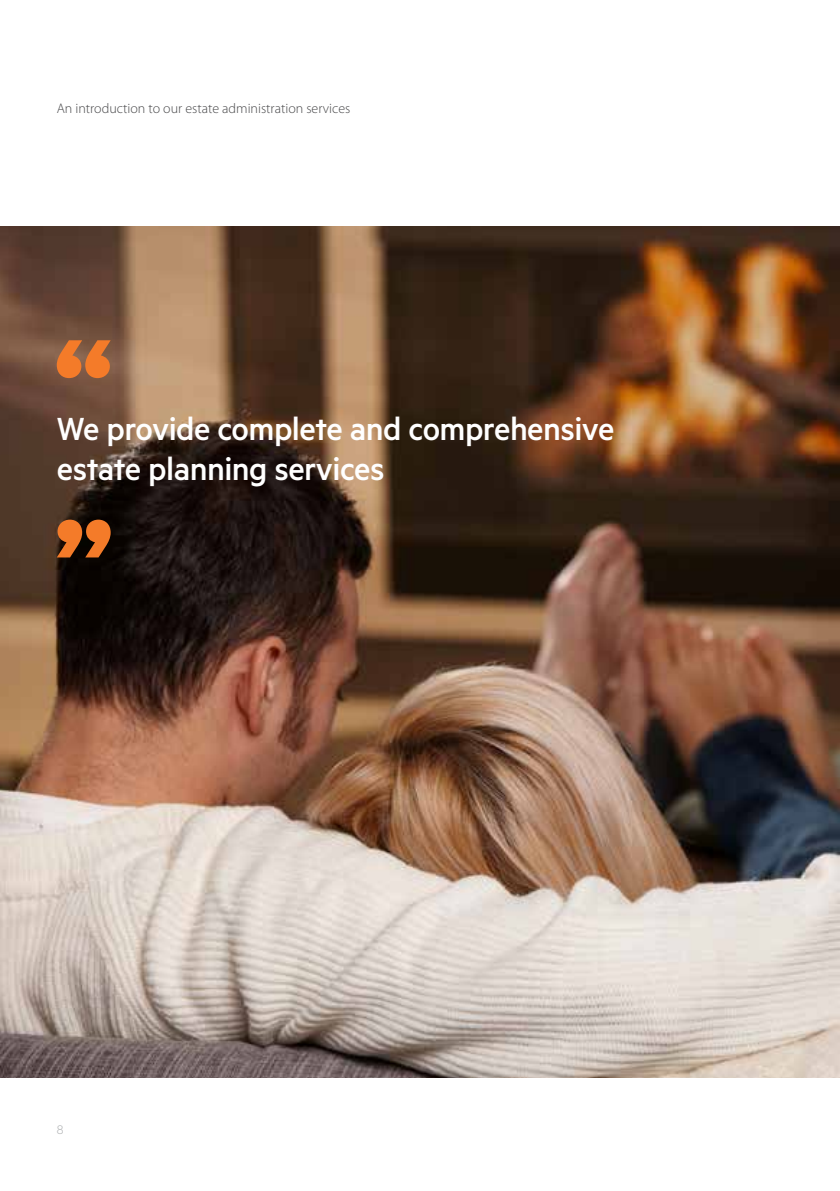
<style>
.page{position:relative;width:840px;height:1191px;background:#fff}
.page>*{position:absolute;margin:0;border:0;box-sizing:border-box;transform-origin:0 0}
.t1{font:500 36px/40px "Metric";letter-spacing:-.015em;color:#fff}
.t2{font:300 14px "Myriad Pro";color:#48484a}
.t3{font:300 14px "Metric";color:#b2b4b6}
</style>
<div class="page">
<img style="left:0;top:227px;width:839px;height:850px">
<svg style="left:57px;top:340px;width:54px;height:38px;background:#cb7033"></svg>
<svg style="left:57px;top:519px;width:54px;height:38px;background:#a2521c"></svg>
<p class="t2" style="left:57px;top:100px;width:295px">An introduction to our estate administration services</p>
<p class="t1" style="left:57px;top:408px;width:559px">We provide complete and comprehensive estate planning services</p>
<p class="t3" style="left:57px;top:1121px;width:8px">8</p>
</div>
